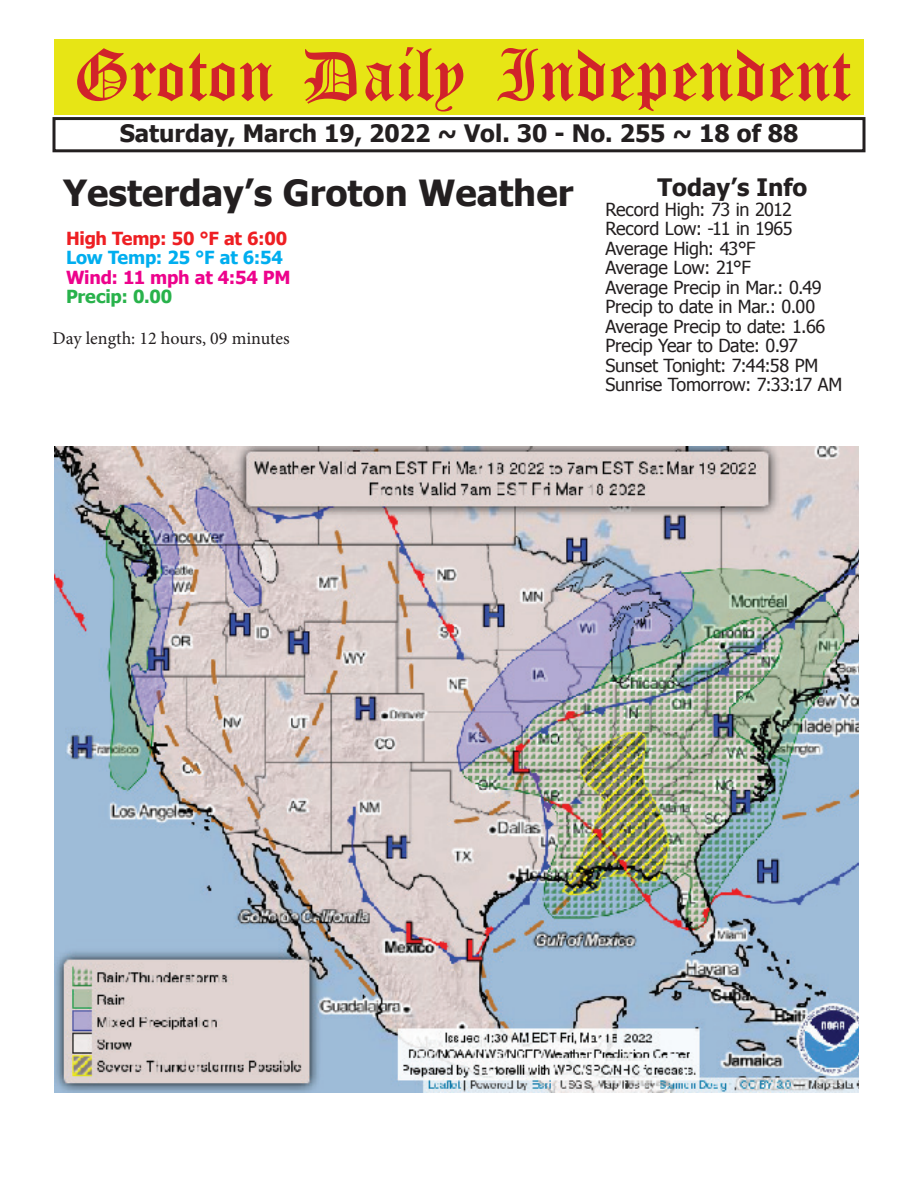
<style>
.page{position:relative;width:918px;height:1188px;background:#fff}
.page>*{position:absolute;margin:0;border:0;box-sizing:border-box;transform-origin:0 0}
.t1{font:54px "Old English Five";color:#d1232a}
.t2{font:700 36px "Tahoma";color:#231f20}
.t3{font:700 24px "Tahoma";color:#231f20}
.t4{font:18px/19.5px "Tahoma";letter-spacing:-.015em;color:#231f20}
.t5{font:18px "Minion Pro";color:#231f20}
.t6{font:700 18px "Tahoma";letter-spacing:-.015em;color:#ee1f23}
.t7{font:700 18px "Tahoma";letter-spacing:-.015em;color:#00aeef}
.t8{font:700 18px "Tahoma";letter-spacing:-.015em;color:#ed028c}
.t9{font:700 18px "Tahoma";color:#28b24b}
</style>
<div class="page">
<div style="left:52px;top:117px;width:814px;height:35px;border:3px solid #231f20"></div>
<div style="left:54px;top:40px;width:810px;height:75px;background:#e7e515"></div>
<img style="left:54px;top:446px;width:804px;height:646px">
<h1 class="t1" style="left:73px;top:50px;width:779px">Groton Daily Independent</h1>
<h3 class="t3" style="left:120px;top:116px;width:680px">Saturday, March 19, 2022 ~ Vol. 30 - No. 255 ~ 18 of 88</h3>
<h2 class="t2" style="left:63px;top:167px;width:512px">Yesterday’s Groton Weather</h2>
<p class="t6" style="left:66px;top:225px;width:223px">High Temp: 50 °F at 6:00</p>
<p class="t7" style="left:66px;top:245px;width:218px">Low Temp: 25 °F at 6:54</p>
<p class="t8" style="left:66px;top:264px;width:226px">Wind: 11 mph at 4:54 PM</p>
<p class="t9" style="left:66px;top:284px;width:108px">Precip: 0.00</p>
<p class="t5" style="left:52px;top:326px;width:239px">Day length: 12 hours, 09 minutes</p>
<h3 class="t3" style="left:658px;top:171px;width:151px">Today’s Info</h3>
<p class="t4" style="left:606px;top:199px;width:238px">Record High: 73 in 2012<br>Record Low: -11 in 1965<br>Average High: 43°F<br>Average Low: 21°F<br>Average Precip in Mar.: 0.49<br>Precip to date in Mar.: 0.00<br>Average Precip to date: 1.66<br>Precip Year to Date: 0.97<br>Sunset Tonight: 7:44:58 PM<br>Sunrise Tomorrow: 7:33:17 AM</p>
</div>
